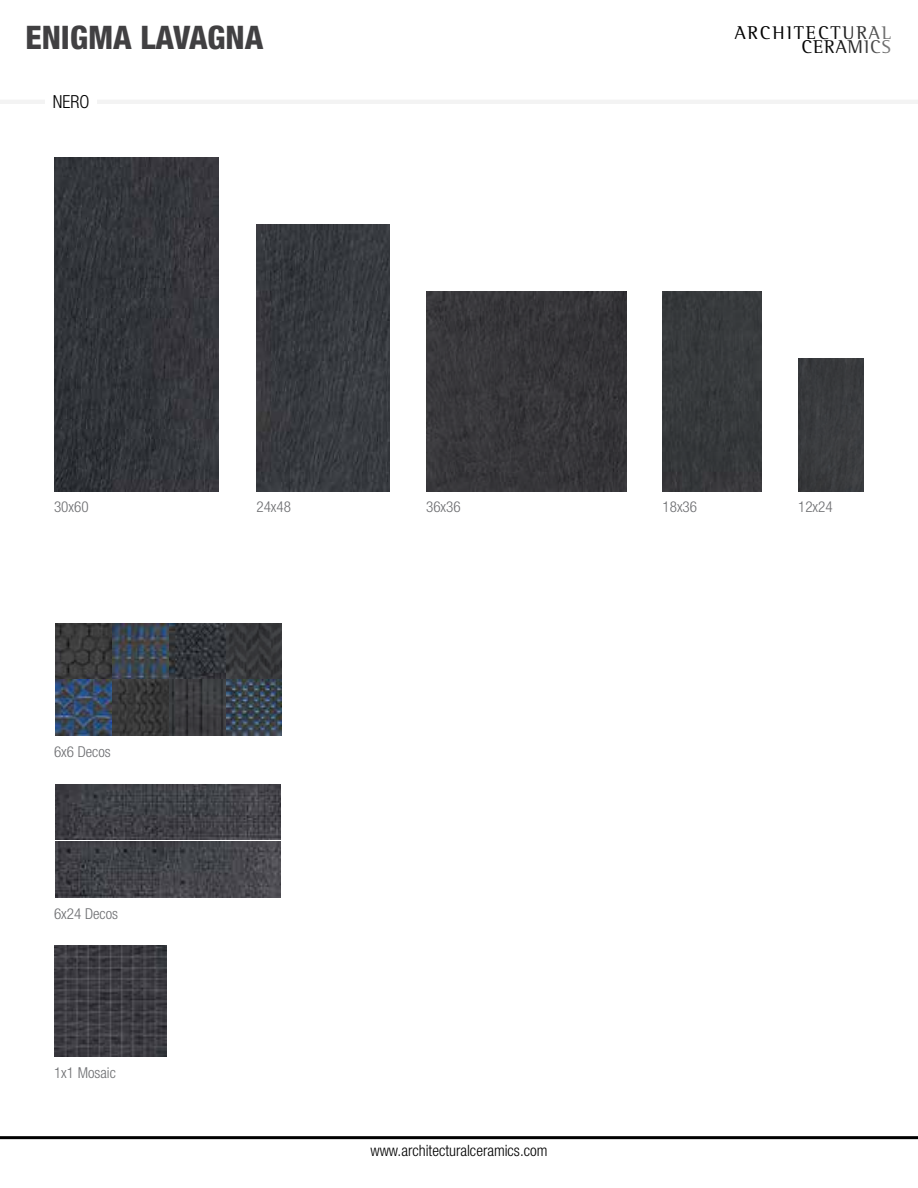
<style>
.page{position:relative;width:918px;height:1188px;background:#fff}
.page>*{position:absolute;margin:0;border:0;box-sizing:border-box;transform-origin:0 0}
.t1{font:800 condensed 32.4px "Helvetica Neue LT Std";color:#414042}
.t2{font:19.05px/14.1px "Rotis Semi Serif Std";letter-spacing:.1em;color:#000;text-align:right}
.t3{font:300 condensed 18px "Helvetica Neue LT Std";color:#000}
.t4{font:300 condensed 15.6px "Helvetica Neue LT Std";color:#000}
.t5{font:300 condensed 15px "Helvetica Neue";color:#6d6e71}
</style>
<div class="page">
<hr style="left:0;top:1136px;width:918px;height:3px;background:#000">
<img style="left:55px;top:945px;width:111px;height:111px">
<img style="left:56px;top:784px;width:224px;height:55px">
<img style="left:56px;top:842px;width:224px;height:55px">
<img style="left:56px;top:623px;width:55px;height:112px">
<img style="left:113px;top:623px;width:55px;height:112px">
<img style="left:170px;top:623px;width:112px;height:112px">
<img style="left:256px;top:224px;width:134px;height:267px">
<hr style="left:0;top:100px;width:918px;height:4px;background:#f3f3f3">
<div style="left:45px;top:81px;width:52px;height:41px;background:#fff"></div>
<img style="left:54px;top:158px;width:164px;height:333px">
<img style="left:426px;top:291px;width:200px;height:200px">
<div style="left:663px;top:291px;width:98px;height:200px;background:#37393c"></div>
<div style="left:798px;top:358px;width:66px;height:133px;background:#393b3e"></div>
<h1 class="t1" style="left:26px;top:17px;width:239px">ENIGMA LAVAGNA</h1>
<p class="t3" style="left:53px;top:91px;width:38px">NERO</p>
<p class="t2" style="left:735px;top:26px;width:158px">ARCHITECTURAL<br>CERAMICS</p>
<p class="t5" style="left:54px;top:498px;width:36px">30x60</p>
<p class="t5" style="left:54px;top:743px;width:58px">6x6 Decos</p>
<p class="t5" style="left:54px;top:905px;width:66px">6x24 Decos</p>
<p class="t5" style="left:54px;top:1064px;width:63px">1x1 Mosaic</p>
<p class="t5" style="left:256px;top:498px;width:36px">24x48</p>
<p class="t5" style="left:426px;top:498px;width:36px">36x36</p>
<p class="t5" style="left:663px;top:498px;width:36px">18x36</p>
<p class="t5" style="left:798px;top:498px;width:36px">12x24</p>
<p class="t4" style="left:370px;top:1142px;width:179px">www.architecturalceramics.com</p>
</div>
